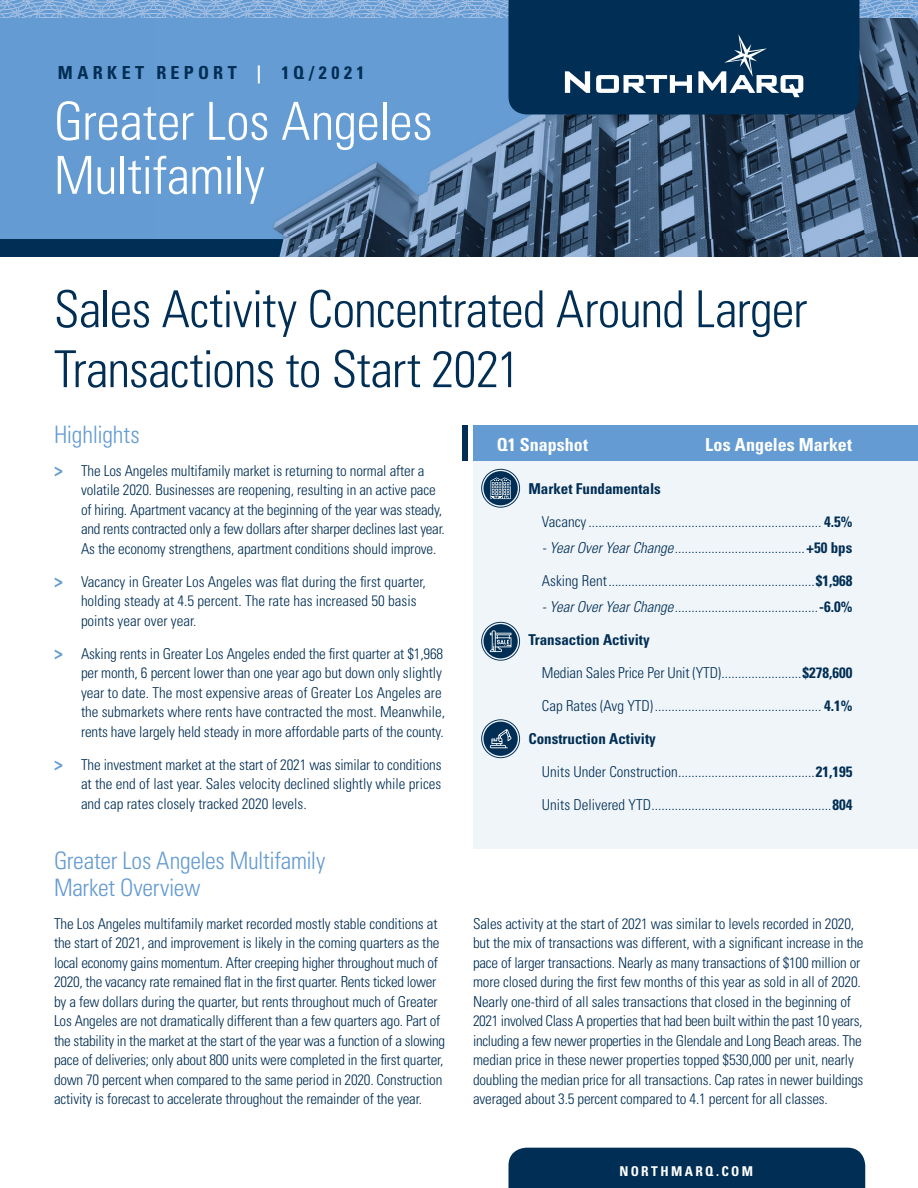
<style>
.page{position:relative;width:918px;height:1188px;background:#fff}
.page>*{position:absolute;margin:0;border:0;box-sizing:border-box;transform-origin:0 0}
.t1{font:300 condensed 52.5px/54px "Univers LT Std";letter-spacing:-.01em;color:#fff}
.t2{font:300 condensed 51px/60px "Univers LT Std";letter-spacing:-.015em;color:#002e54}
.t3{font:300 condensed 24px/27px "Univers LT Std";letter-spacing:-.015em;color:#649bd2}
.t4{font:700 condensed 18px "Univers LT Std";color:#fff}
.t5{font:700 condensed 18px "Univers LT Std";letter-spacing:.245em;color:#002e54}
.t6{font:300 condensed 15px/19.5px "Univers LT Std";letter-spacing:-.01em;color:#002e54}
.t7{font:700 condensed 15px "Univers LT Std";color:#002e54}
.t8{font:700 condensed 13.5px "Univers LT Std";letter-spacing:.17em;color:#fff}
.s1{color:#fff}
.s2{font-weight:700;font-size:18px;color:#649bd2}
.s3{font-weight:700}
.s4{font-style:italic}
</style>
<div class="page">
<img style="left:0;top:114px;width:918px;height:142px">
<div style="left:508px;top:1148px;width:357px;height:40px;background:#002e54"></div>
<svg style="left:0;top:0;width:918px;height:114px;background:#4574a2"></svg>
<div style="left:473px;top:442px;width:445px;height:407px;background:#f0f5fa"></div>
<div style="left:463px;top:425px;width:5px;height:36px;background:#002e54"></div>
<div style="left:473px;top:425px;width:445px;height:36px;background:#649bd2"></div>
<svg style="left:481px;top:469px;width:39px;height:39px"></svg>
<svg style="left:481px;top:622px;width:39px;height:39px"></svg>
<svg style="left:481px;top:719px;width:39px;height:39px"></svg>
<p class="t5" style="left:58px;top:62px;width:308px">MARKET REPORT <span class="s1">|</span> 1Q/2021</p>
<h1 class="t1" style="left:54px;top:94px;width:380px">Greater Los Angeles<br>Multifamily</h1>
<h2 class="t2" style="left:54px;top:279px;width:755px">Sales Activity Concentrated Around Larger<br>Transactions to Start 2021</h2>
<h3 class="t3" style="left:54px;top:421px;width:87px">Highlights</h3>
<p class="t6" style="left:81px;top:461px;width:365px;text-indent:-27px"><span class="s2">&gt;</span> The Los Angeles multifamily market is returning to normal after a volatile 2020. Businesses are reopening, resulting in an active pace of hiring. Apartment vacancy at the beginning of the year was steady, and rents contracted only a few dollars after sharper declines last year.<br>As the economy strengthens, apartment conditions should improve.</p>
<p class="t6" style="left:81px;top:572px;width:346px;text-indent:-27px"><span class="s2">&gt;</span> Vacancy in Greater Los Angeles was flat during the first quarter, holding steady at 4.5 percent. The rate has increased 50 basis points year over year.</p>
<p class="t6" style="left:81px;top:644px;width:366px;text-indent:-27px"><span class="s2">&gt;</span> Asking rents in Greater Los Angeles ended the first quarter at $1,968 per month, 6 percent lower than one year ago but down only slightly year to date. The most expensive areas of Greater Los Angeles are the submarkets where rents have contracted the most. Meanwhile, rents have largely held steady in more affordable parts of the county.</p>
<p class="t6" style="left:81px;top:755px;width:362px;text-align:justify;text-indent:-27px"><span class="s2">&gt;</span> The investment market at the start of 2021 was similar to conditions at the end of last year. Sales velocity declined slightly while prices and cap rates closely tracked 2020 levels.</p>
<h3 class="t3" style="left:54px;top:847px;width:273px">Greater Los Angeles Multifamily<br>Market Overview</h3>
<p class="t6" style="left:54px;top:914px;width:393px">The Los Angeles multifamily market recorded mostly stable conditions at the start of 2021, and improvement is likely in the coming quarters as the local economy gains momentum. After creeping higher throughout much of 2020, the vacancy rate remained flat in the first quarter. Rents ticked lower by a few dollars during the quarter, but rents throughout much of Greater Los Angeles are not dramatically different than a few quarters ago. Part of the stability in the market at the start of the year was a function of a slowing pace of deliveries; only about 800 units were completed in the first quarter, down 70 percent when compared to the same period in 2020. Construction activity is forecast to accelerate throughout the remainder of the year.</p>
<p class="t4" style="left:497px;top:433px;width:93px">Q1 Snapshot</p>
<p class="t4" style="left:705px;top:433px;width:148px">Los Angeles Market</p>
<p class="t7" style="left:528px;top:479px;width:134px">Market Fundamentals</p>
<p class="t6" style="left:542px;top:512px;width:312px">Vacancy ...................................................................... <span class="s3">4.5%</span></p>
<p class="t6" style="left:542px;top:538px;width:312px"><span class="s4">- Year Over Year Change</span> .......................................<span class="s3">+50 bps</span></p>
<p class="t6" style="left:542px;top:571px;width:312px">Asking Rent ..............................................................<span class="s3">$1,968</span></p>
<p class="t6" style="left:542px;top:597px;width:312px"><span class="s4">- Year Over Year Change</span> ...........................................<span class="s3">-6.0%</span></p>
<p class="t7" style="left:528px;top:630px;width:123px">Transaction Activity</p>
<p class="t6" style="left:542px;top:663px;width:312px">Median Sales Price Per Unit (YTD) ........................<span class="s3">$278,600</span></p>
<p class="t6" style="left:542px;top:696px;width:312px">Cap Rates (Avg YTD) .................................................. <span class="s3">4.1%</span></p>
<p class="t7" style="left:528px;top:729px;width:129px">Construction Activity</p>
<p class="t6" style="left:542px;top:762px;width:312px">Units Under Construction .........................................<span class="s3">21,195</span></p>
<p class="t6" style="left:542px;top:795px;width:312px">Units Delivered YTD ......................................................<span class="s3">804</span></p>
<p class="t6" style="left:473px;top:914px;width:392px">Sales activity at the start of 2021 was similar to levels recorded in 2020, but the mix of transactions was different, with a significant increase in the pace of larger transactions. Nearly as many transactions of $100 million or more closed during the first few months of this year as sold in all of 2020.<br>Nearly one-third of all sales transactions that closed in the beginning of 2021 involved Class A properties that had been built within the past 10 years, including a few newer properties in the Glendale and Long Beach areas. The median price in these newer properties topped $530,000 per unit, nearly doubling the median price for all transactions. Cap rates in newer buildings averaged about 3.5 percent compared to 4.1 percent for all classes.</p>
<p class="t8" style="left:619px;top:1162px;width:135px">NORTHMARQ.COM</p>
</div>
